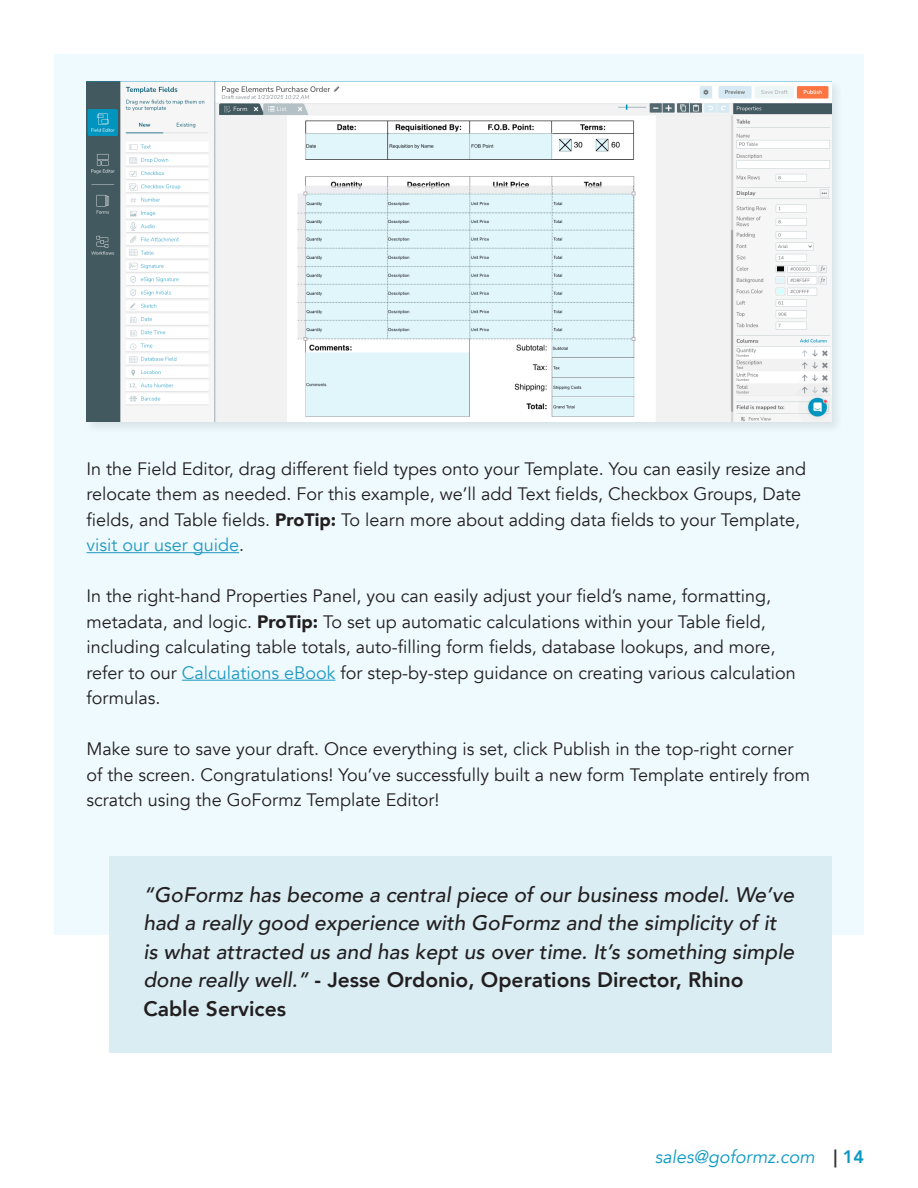
<style>
.page{position:relative;width:918px;height:1188px;background:#fff}
.page>*{position:absolute;margin:0;border:0;box-sizing:border-box;transform-origin:0 0}
.Table_Titles{font:italic 500 21px/28.5px "Avenir";color:#231f20}
.Table_Titles-2{font:18px/25.5px "Avenir";color:#231f20}
.t1{font:italic 18px "Avenir";color:#0b99c2}
.s1{font-weight:900}
.s2{color:#2199c2}
.s3{font-weight:800;font-style:normal}
.s4{font-weight:800;font-style:normal;color:#333}
</style>
<div class="page">
<div style="left:54px;top:54px;width:810px;height:880px;background:#eefafe"></div>
<hr style="left:87px;top:552px;width:152px;height:1px;background:#2199c2">
<hr style="left:182px;top:680px;width:154px;height:1px;background:#2199c2">
<div style="left:83px;top:78px;width:761px;height:356px;background:#231f20;opacity:.1"></div>
<img style="left:87px;top:81px;width:744px;height:341px">
<div style="left:109px;top:856px;width:722px;height:197px;background:#d9edf3"></div>
<p class="Table_Titles-2" style="left:87px;top:456px;width:721px">In the Field Editor, drag different field types onto your Template. You can easily resize and relocate them as needed. For this example, we’ll add Text fields, Checkbox Groups, Date fields, and Table fields. <span class="s1">ProTip:</span> To learn more about adding data fields to your Template, <span class="s2">visit our user guide</span>.</p>
<p class="Table_Titles-2" style="left:87px;top:584px;width:711px">In the right-hand Properties Panel, you can easily adjust your field’s name, formatting, metadata, and logic. <span class="s1">ProTip:</span> To set up automatic calculations within your Table field, including calculating table totals, auto-filling form fields, database lookups, and more, refer to our <span class="s2">Calculations eBook</span> for step-by-step guidance on creating various calculation formulas.</p>
<p class="Table_Titles-2" style="left:87px;top:737px;width:725px">Make sure to save your draft. Once everything is set, click Publish in the top-right corner of the screen. Congratulations! You’ve successfully built a new form Template entirely from scratch using the GoFormz Template Editor!</p>
<p class="Table_Titles" style="left:143px;top:881px;width:652px">“GoFormz has become a central piece of our business model. We’ve had a really good experience with GoFormz and the simplicity of it is what attracted us and has kept us over time. It’s something simple done really well.” <span class="s3">- Jesse Ordonio, Operations Director, Rhino Cable Services</span></p>
<p class="t1" style="left:655px;top:1146px;width:211px">sales@goformz.com <span class="s4">|</span> <span class="s3">14</span></p>
</div>
